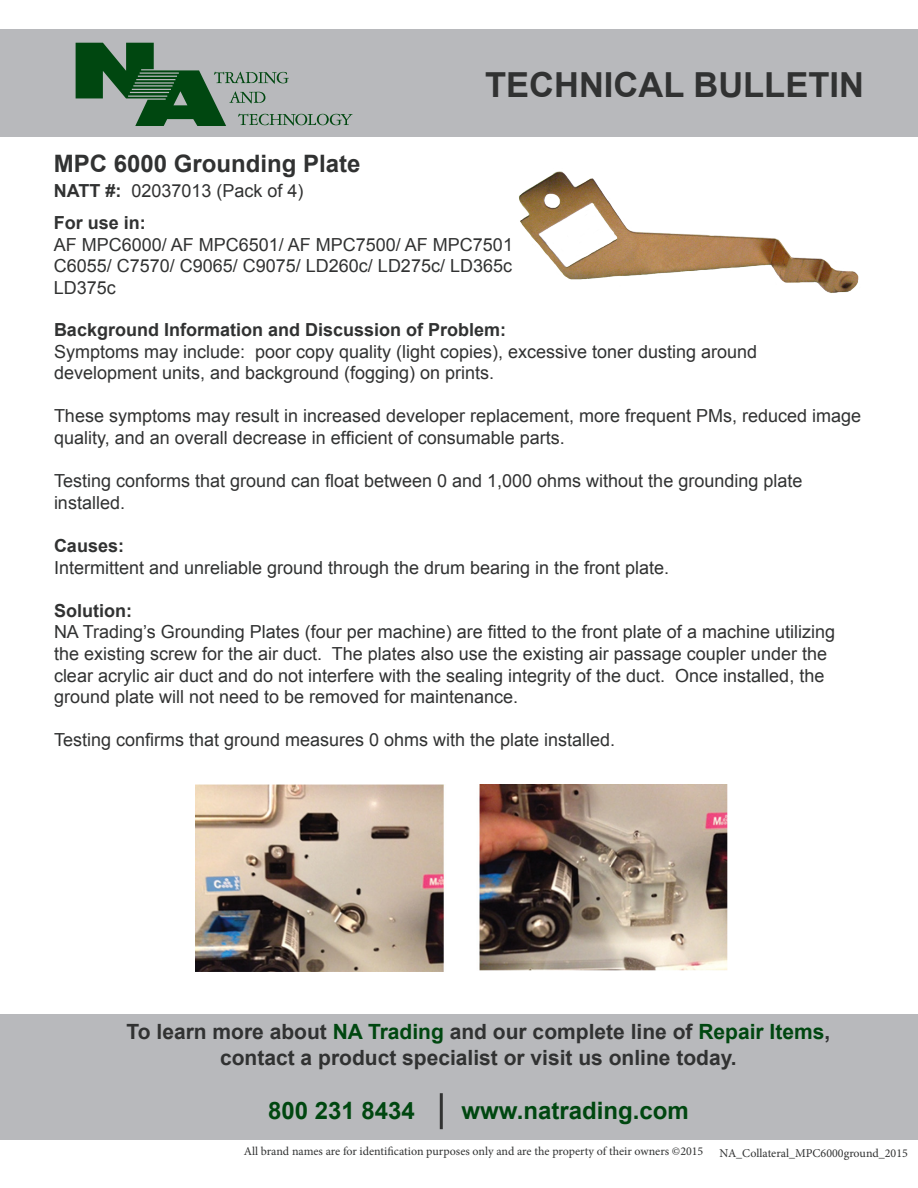
<style>
.page{position:relative;width:918px;height:1188px;background:#fff}
.page>*{position:absolute;margin:0;border:0;box-sizing:border-box;transform-origin:0 0}
.t1{font:700 34.5px "Arial";color:#313232}
.t2{font:700 24px "Arial";color:#004710}
.t3{font:700 24px "Arial";color:#313232}
.t4{font:700 21px "Arial";color:#313232}
.t5{font:18px/21.6px "Arial";color:#313232}
.t6{font:700 18px "Arial";color:#313232}
.t7{font:12px "Minion Pro";color:#313232}
.s1{font-weight:700}
.s2{color:#004710}
</style>
<div class="page">
<div style="left:0;top:29px;width:918px;height:108px;background:#b8b9bc"></div>
<svg style="left:76px;top:43px;width:277px;height:83px"></svg>
<div style="left:0;top:1014px;width:918px;height:126px;background:#b8b9bc"></div>
<hr style="left:440px;top:1093px;width:3px;height:36px;background:#313232">
<img style="left:519px;top:171px;width:340px;height:122px">
<img style="left:195px;top:785px;width:533px;height:187px">
<p class="t3" style="left:54px;top:148px;width:308px">MPC 6000 Grounding Plate</p>
<p class="t1" style="left:485px;top:62px;width:380px">TECHNICAL BULLETIN</p>
<p class="t5" style="left:54px;top:180px;width:251px"><span class="s1">NATT #:</span> 02037013 (Pack of 4)</p>
<p class="t6" style="left:54px;top:211px;width:94px">For use in:</p>
<p class="t5" style="left:54px;top:234px;width:461px">AF MPC6000/ AF MPC6501/ AF MPC7500/ AF MPC7501</p>
<p class="t5" style="left:54px;top:256px;width:460px">C6055/ C7570/ C9065/ C9075/ LD260c/ LD275c/ LD365c</p>
<p class="t5" style="left:54px;top:277px;width:64px">LD375c</p>
<p class="t6" style="left:54px;top:318px;width:454px">Background Information and Discussion of Problem:</p>
<p class="t5" style="left:54px;top:341px;width:705px">Symptoms may include: poor copy quality (light copies), excessive toner dusting around development units, and background (fogging) on prints.</p>
<p class="t5" style="left:54px;top:405px;width:809px">These symptoms may result in increased developer replacement, more frequent PMs, reduced image quality, and an overall decrease in efficient of consumable parts.</p>
<p class="t5" style="left:54px;top:470px;width:750px">Testing conforms that ground can float between 0 and 1,000 ohms without the grounding plate installed.</p>
<p class="t6" style="left:54px;top:534px;width:72px">Causes:</p>
<p class="t5" style="left:54px;top:557px;width:617px">Intermittent and unreliable ground through the drum bearing in the front plate.</p>
<p class="t6" style="left:54px;top:598px;width:79px">Solution:</p>
<p class="t5" style="left:54px;top:621px;width:783px">NA Trading’s Grounding Plates (four per machine) are fitted to the front plate of a machine utilizing the existing screw for the air duct. The plates also use the existing air passage coupler under the clear acrylic air duct and do not interfere with the sealing integrity of the duct. Once installed, the ground plate will not need to be removed for maintenance.</p>
<p class="t5" style="left:54px;top:729px;width:563px">Testing confirms that ground measures 0 ohms with the plate installed.</p>
<p class="t4" style="left:127px;top:1018px;width:705px">To learn more about <span class="s2">NA Trading</span> and our complete line of <span class="s2">Repair Items</span>,</p>
<p class="t4" style="left:220px;top:1043px;width:518px">contact a product specialist or visit us online today.</p>
<p class="t2" style="left:268px;top:1094px;width:148px">800 231 8434</p>
<p class="t2" style="left:462px;top:1094px;width:229px">www.natrading.com</p>
<p class="t7" style="left:244px;top:1143px;width:461px">All brand names are for identification purposes only and are the property of their owners ©2015</p>
<p class="t7" style="left:720px;top:1145px;width:190px">NA_Collateral_MPC6000ground_2015</p>
</div>
